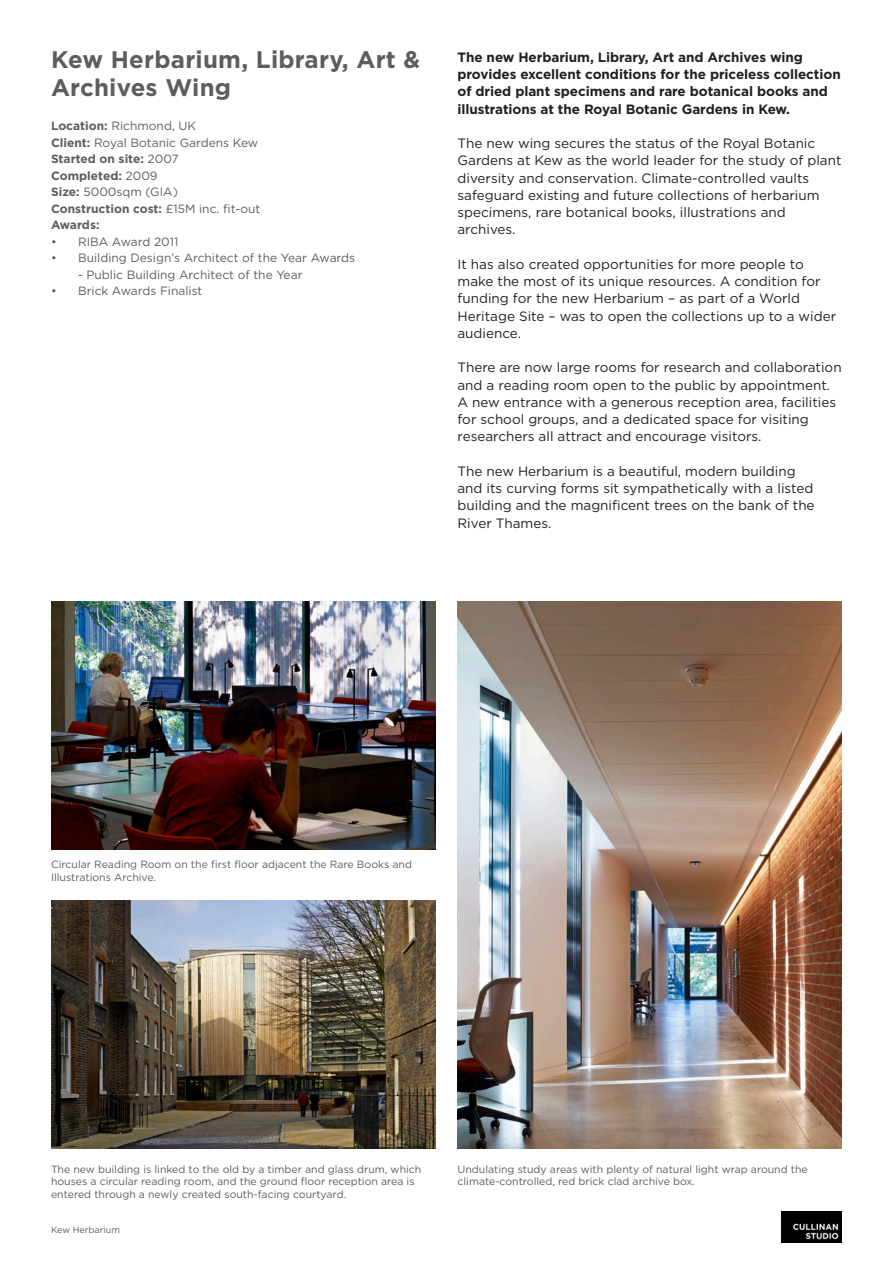
<style>
.page{position:relative;width:893px;height:1263px;background:#fff}
.page>*{position:absolute;margin:0;border:0;box-sizing:border-box;transform-origin:0 0}
.Main_Section_Heading{font:700 24px/28.5px "Gotham";letter-spacing:.01em;color:#5d5d5e}
.main_body_text{font:13.5px/17.2px "Gotham";color:#231f20}
.main_body_text-2{font:700 13.5px/17.2px "Gotham";letter-spacing:-.005em;color:#231f20}
.Grey_body_text{font:12px "Gotham";color:#5d5d5e}
.Grey_body_text-2{font:700 12px "Gotham";color:#5d5d5e}
.main_body_text-3{font:10.5px/12.8px "Gotham";color:#5d5d5e}
.t1{font:9px "Gotham";color:#5d5d5e}
.s1{font-weight:700}
.s2{font-weight:400}
</style>
<div class="page">
<img style="left:781px;top:1212px;width:61px;height:31px">
<img style="left:51px;top:601px;width:384px;height:249px">
<img style="left:457px;top:601px;width:385px;height:548px">
<img style="left:51px;top:900px;width:384px;height:249px">
<p class="Main_Section_Heading" style="left:51px;top:45px;width:371px">Kew Herbarium, Library, Art &amp;<br>Archives Wing</p>
<p class="Grey_body_text" style="left:51px;top:119px;width:147px"><span class="s1">Location:</span> Richmond, UK</p>
<p class="Grey_body_text" style="left:51px;top:135px;width:209px"><span class="s1">Client:</span> Royal Botanic Gardens Kew</p>
<p class="Grey_body_text-2" style="left:51px;top:152px;width:129px">Started on site: <span class="s2">2007</span></p>
<p class="Grey_body_text-2" style="left:51px;top:168px;width:108px">Completed: <span class="s2">2009</span></p>
<p class="Grey_body_text" style="left:51px;top:185px;width:128px"><span class="s1">Size:</span> 5000sqm (GIA)</p>
<p class="Grey_body_text-2" style="left:51px;top:201px;width:211px">Construction cost: <span class="s2">£15M inc. fit-out</span></p>
<p class="Grey_body_text-2" style="left:51px;top:218px;width:50px">Awards:</p>
<p class="Grey_body_text" style="left:51px;top:234px;width:129px">• RIBA Award 2011</p>
<p class="Grey_body_text" style="left:51px;top:251px;width:306px">• Building Design’s Architect of the Year Awards</p>
<p class="Grey_body_text" style="left:78px;top:267px;width:226px">- Public Building Architect of the Year</p>
<p class="Grey_body_text" style="left:51px;top:284px;width:153px">• Brick Awards Finalist</p>
<p class="main_body_text-2" style="left:457px;top:48px;width:385px">The new Herbarium, Library, Art and Archives wing provides excellent conditions for the priceless collection of dried plant specimens and rare botanical books and illustrations at the Royal Botanic Gardens in Kew.</p>
<p class="main_body_text" style="left:457px;top:135px;width:385px">The new wing secures the status of the Royal Botanic Gardens at Kew as the world leader for the study of plant diversity and conservation. Climate-controlled vaults safeguard existing and future collections of herbarium specimens, rare botanical books, illustrations and archives.</p>
<p class="main_body_text" style="left:457px;top:255px;width:380px">It has also created opportunities for more people to make the most of its unique resources. A condition for funding for the new Herbarium – as part of a World Heritage Site – was to open the collections up to a wider audience.</p>
<p class="main_body_text" style="left:457px;top:359px;width:386px">There are now large rooms for research and collaboration and a reading room open to the public by appointment.<br>A new entrance with a generous reception area, facilities for school groups, and a dedicated space for visiting researchers all attract and encourage visitors.</p>
<p class="main_body_text" style="left:457px;top:462px;width:359px">The new Herbarium is a beautiful, modern building and its curving forms sit sympathetically with a listed building and the magnificent trees on the bank of the River Thames.</p>
<p class="main_body_text-3" style="left:51px;top:858px;width:362px">Circular Reading Room on the first floor adjacent the Rare Books and<br>Illustrations Archive.</p>
<p class="main_body_text-3" style="left:51px;top:1162px;width:372px">The new building is linked to the old by a timber and glass drum, which houses a circular reading room, and the ground floor reception area is entered through a newly created south-facing courtyard.</p>
<p class="t1" style="left:51px;top:1224px;width:70px">Kew Herbarium</p>
<p class="main_body_text-3" style="left:457px;top:1162px;width:352px">Undulating study areas with plenty of natural light wrap around the climate-controlled, red brick clad archive box.</p>
</div>
